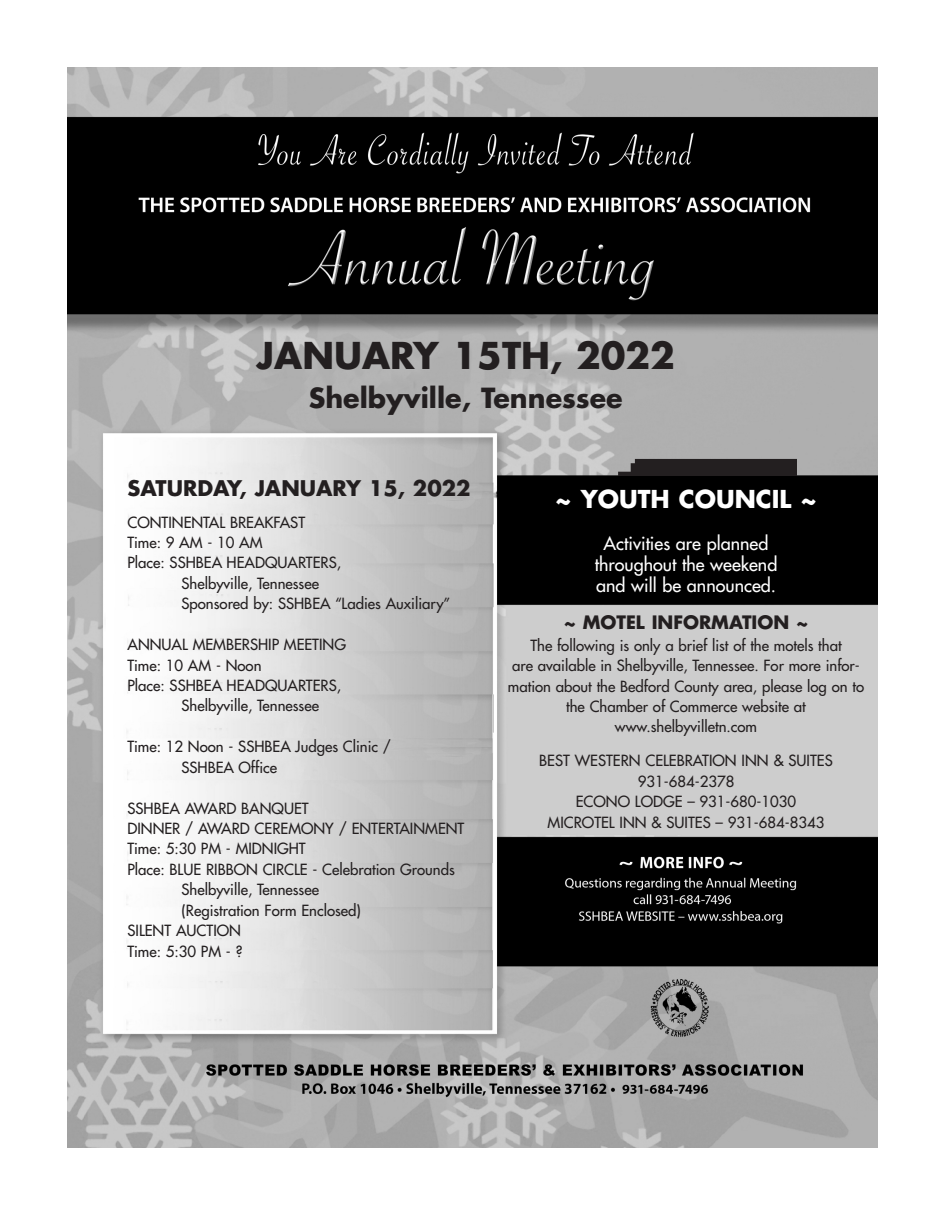
<style>
.page{position:relative;width:945px;height:1215px;background:#fff}
.page>*{position:absolute;margin:0;border:0;box-sizing:border-box;transform-origin:0 0}
.t1{font:700 36px "Futura";color:#231f20}
.t2{font:700 27px "Futura";color:#231f20}
.t3{font:700 24px "Futura";color:#fff}
.t4{font:700 21px "Futura";color:#231f20}
.t5{font:18px/21px "Futura";color:#fff;text-align:center}
.t6{font:700 18px "Futura";color:#231f20}
.t7{font:15px/20.4px "Futura";color:#231f20;text-align:center}
</style>
<div class="page">
<img style="left:68px;top:68px;width:810px;height:1080px">
<img style="left:576px;top:428px;width:220px;height:48px">
<h1 class="t1" style="left:257px;top:339px;width:420px">JANUARY 15TH, 2022</h1>
<h2 class="t2" style="left:309px;top:386px;width:316px">Shelbyville, Tennessee</h2>
<h3 class="t4" style="left:128px;top:478px;width:345px">SATURDAY, JANUARY 15, 2022</h3>
<p class="t7" style="left:128px;top:513px;width:179px">CONTINENTAL BREAKFAST</p>
<p class="t7" style="left:128px;top:533px;width:137px">Time: 9 AM - 10 AM</p>
<p class="t7" style="left:128px;top:554px;width:215px">Place: SSHBEA HEADQUARTERS,</p>
<p class="t7" style="left:182px;top:574px;width:139px">Shelbyville, Tennessee</p>
<p class="t7" style="left:181px;top:595px;width:270px">Sponsored by: SSHBEA “Ladies Auxiliary”</p>
<p class="t7" style="left:127px;top:635px;width:220px">ANNUAL MEMBERSHIP MEETING</p>
<p class="t7" style="left:127px;top:656px;width:136px">Time: 10 AM - Noon</p>
<p class="t7" style="left:127px;top:676px;width:215px">Place: SSHBEA HEADQUARTERS,</p>
<p class="t7" style="left:181px;top:697px;width:139px">Shelbyville, Tennessee</p>
<p class="t7" style="left:181px;top:738px;width:211px;text-align:left;text-indent:-54px">Time: 12 Noon - SSHBEA Judges Clinic /<br>SSHBEA Office</p>
<p class="t7" style="left:127px;top:799px;width:183px">SSHBEA AWARD BANQUET</p>
<p class="t7" style="left:127px;top:819px;width:338px">DINNER / AWARD CEREMONY / ENTERTAINMENT</p>
<p class="t7" style="left:127px;top:840px;width:180px">Time: 5:30 PM - MIDNIGHT</p>
<p class="t7" style="left:127px;top:860px;width:329px">Place: BLUE RIBBON CIRCLE - Celebration Grounds</p>
<p class="t7" style="left:181px;top:881px;width:139px">Shelbyville, Tennessee</p>
<p class="t7" style="left:181px;top:901px;width:181px">(Registration Form Enclosed)</p>
<p class="t7" style="left:127px;top:921px;width:115px">SILENT AUCTION</p>
<p class="t7" style="left:127px;top:942px;width:116px">Time: 5:30 PM - ?</p>
<h3 class="t3" style="left:555px;top:488px;width:263px">~ YOUTH COUNCIL ~</h3>
<p class="t5" style="left:595px;top:534px;width:184px">Activities are planned throughout the weekend and will be announced.</p>
<p class="t6" style="left:564px;top:614px;width:246px">~ MOTEL INFORMATION ~</p>
<p class="t7" style="left:508px;top:636px;width:358px">The following is only a brief list of the motels that<br>are available in Shelbyville, Tennessee. For more infor&shy;mation about the Bedford County area, please log on to the Chamber of Commerce website at www.shelbyvilletn.com</p>
<p class="t7" style="left:539px;top:752px;width:295px">BEST WESTERN CELEBRATION INN &amp; SUITES<br>931-684-2378<br>ECONO LODGE – 931-680-1030<br>MICROTEL INN &amp; SUITES – 931-684-8343</p>
</div>
